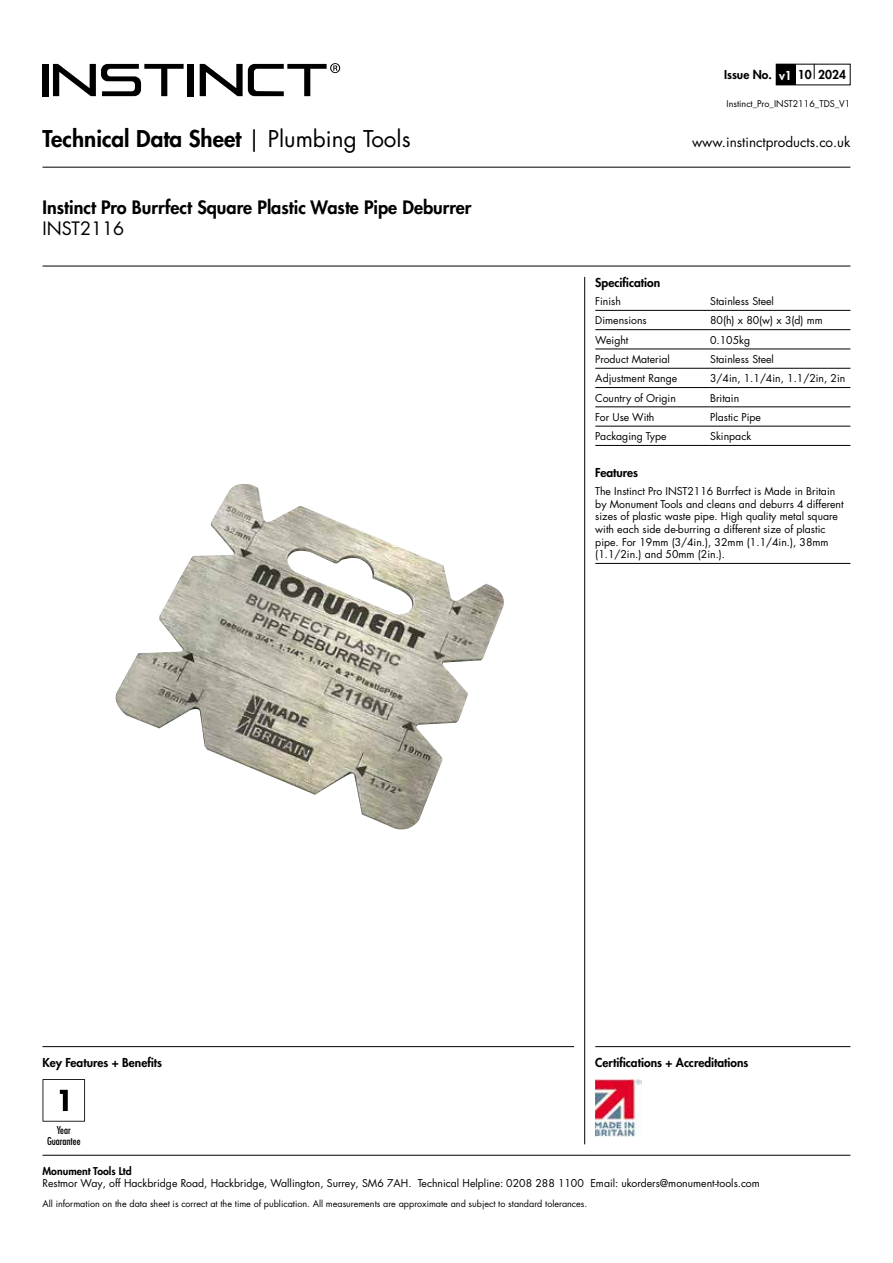
<style>
.page{position:relative;width:893px;height:1263px;background:#fff}
.page>*{position:absolute;margin:0;border:0;box-sizing:border-box;transform-origin:0 0}
.t1{font:800 22.5px "Futura LT Pro";color:#000}
.t2{font:800 18px "Futura LT Pro";color:#000}
.t3{font:18px "Futura LT Pro";color:#000}
.t4{font:13.5px "Futura LT Pro";color:#000}
.t5{font:800 12px "Futura LT Pro";color:#000}
.t6{font:10.5px/12.6px "Futura LT Pro";color:#000}
.t7{font:800 10.5px "Futura LT Pro";color:#000}
.t8{font:500 condensed 10.5px/10.5px "Futura LT Pro";color:#000;text-align:center}
.t9{font:9px "Futura LT Pro";color:#000}
.s1{color:#fff}
.s2{font-weight:400}
</style>
<div class="page">
<div style="left:43px;top:64px;width:6px;height:32px;background:#000"></div>
<div style="left:188px;top:64px;width:6px;height:32px;background:#000"></div>
<svg style="left:200px;top:63px;width:140px;height:33px"></svg>
<svg style="left:53px;top:64px;width:131px;height:32px"></svg>
<div style="left:776px;top:64px;width:19px;height:21px;background:#000"></div>
<svg style="left:814px;top:64px;width:1px;height:15px"></svg>
<hr style="left:43px;top:1155px;width:807px;height:1px;background:#000">
<hr style="left:43px;top:1046px;width:531px;height:1px;background:#000">
<hr style="left:595px;top:1046px;width:255px;height:1px;background:#000">
<hr style="left:43px;top:167px;width:807px;height:1px;background:#000">
<hr style="left:43px;top:266px;width:807px;height:1px;background:#000">
<hr style="left:584px;top:277px;width:1px;height:867px;background:#000">
<svg style="left:43px;top:1079px;width:42px;height:42px"></svg>
<hr style="left:595px;top:310px;width:115px;height:1px;background:#000">
<hr style="left:710px;top:310px;width:140px;height:1px;background:#000">
<hr style="left:595px;top:329px;width:115px;height:1px;background:#000">
<hr style="left:710px;top:329px;width:140px;height:1px;background:#000">
<hr style="left:595px;top:349px;width:115px;height:1px;background:#000">
<hr style="left:710px;top:349px;width:140px;height:1px;background:#000">
<hr style="left:595px;top:387px;width:115px;height:1px;background:#000">
<hr style="left:710px;top:387px;width:140px;height:1px;background:#000">
<hr style="left:595px;top:407px;width:115px;height:1px;background:#000">
<hr style="left:710px;top:407px;width:140px;height:1px;background:#000">
<hr style="left:595px;top:426px;width:115px;height:1px;background:#000">
<hr style="left:710px;top:426px;width:140px;height:1px;background:#000">
<hr style="left:595px;top:445px;width:115px;height:1px;background:#000">
<hr style="left:710px;top:445px;width:140px;height:1px;background:#000">
<hr style="left:595px;top:368px;width:115px;height:1px;background:#000">
<hr style="left:710px;top:368px;width:140px;height:1px;background:#000">
<hr style="left:595px;top:563px;width:255px;height:1px;background:#000">
<img style="left:595px;top:1079px;width:47px;height:57px">
<img style="left:115px;top:484px;width:389px;height:346px">
<p class="t5" style="left:724px;top:66px;width:123px">Issue No. <span class="s1">v1</span> 10 2024</p>
<p class="t9" style="left:727px;top:98px;width:125px">Instinct_Pro_INST2116_TDS_V1</p>
<h1 class="t1" style="left:43px;top:122px;width:370px">Technical Data Sheet <span class="s2">| Plumbing Tools</span></h1>
<p class="t4" style="left:692px;top:132px;width:160px">www.instinctproducts.co.uk</p>
<h2 class="t2" style="left:43px;top:193px;width:431px">Instinct Pro Burrfect Square Plastic Waste Pipe Deburrer</h2>
<h2 class="t3" style="left:43px;top:216px;width:83px">INST2116</h2>
<p class="t5" style="left:595px;top:273px;width:66px">Specification</p>
<p class="t6" style="left:595px;top:295px;width:27px">Finish</p>
<p class="t6" style="left:710px;top:295px;width:65px">Stainless Steel</p>
<p class="t6" style="left:595px;top:314px;width:53px">Dimensions</p>
<p class="t6" style="left:710px;top:314px;width:114px">80(h) x 80(w) x 3(d) mm</p>
<p class="t6" style="left:595px;top:333px;width:35px">Weight</p>
<p class="t6" style="left:710px;top:333px;width:42px">0.105kg</p>
<p class="t6" style="left:595px;top:353px;width:76px">Product Material</p>
<p class="t6" style="left:710px;top:353px;width:65px">Stainless Steel</p>
<p class="t6" style="left:595px;top:372px;width:83px">Adjustment Range</p>
<p class="t6" style="left:710px;top:372px;width:137px">3/4in, 1.1/4in, 1.1/2in, 2in</p>
<p class="t6" style="left:595px;top:391px;width:82px">Country of Origin</p>
<p class="t6" style="left:710px;top:391px;width:31px">Britain</p>
<p class="t6" style="left:595px;top:410px;width:61px">For Use With</p>
<p class="t6" style="left:710px;top:410px;width:52px">Plastic Pipe</p>
<p class="t6" style="left:595px;top:430px;width:73px">Packaging Type</p>
<p class="t6" style="left:710px;top:430px;width:43px">Skinpack</p>
<p class="t5" style="left:595px;top:463px;width:44px">Features</p>
<p class="t6" style="left:595px;top:485px;width:250px">The Instinct Pro INST2116 Burrfect is Made in Britain by Monument Tools and cleans and deburrs 4 different sizes of plastic waste pipe. High quality metal square with each side de-burring a different size of plastic pipe. For 19mm (3/4in.), 32mm (1.1/4in.), 38mm (1.1/2in.) and 50mm (2in.).</p>
<p class="t5" style="left:43px;top:1053px;width:121px">Key Features + Benefits</p>
<p class="t5" style="left:595px;top:1053px;width:155px">Certifications + Accreditations</p>
<p class="t8" style="left:47px;top:1125px;width:35px">Year<br>Guarantee</p>
<p class="t7" style="left:43px;top:1163px;width:91px">Monument Tools Ltd</p>
<p class="t6" style="left:43px;top:1177px;width:719px">Restmor Way, off Hackbridge Road, Hackbridge, Wallington, Surrey, SM6 7AH. Technical Helpline: 0208 288 1100 Email: ukorders@monument-tools.com</p>
<p class="t9" style="left:43px;top:1197px;width:546px">All information on the data sheet is correct at the time of publication. All measurements are approximate and subject to standard tolerances.</p>
</div>
